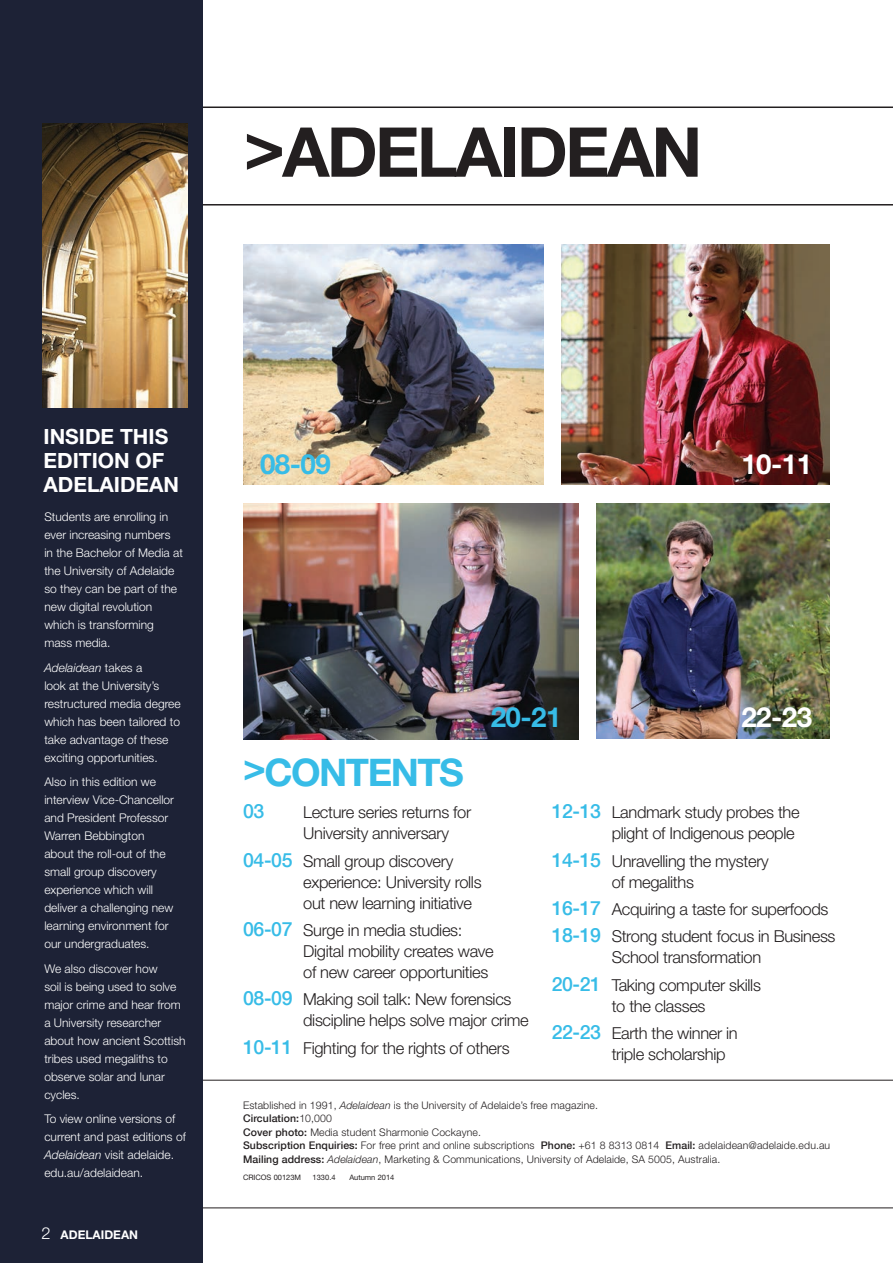
<style>
.page{position:relative;width:893px;height:1263px;background:#fff}
.page>*{position:absolute;margin:0;border:0;box-sizing:border-box;transform-origin:0 0}
.t1{font:700 68.85px "Helvetica Neue LT Std";letter-spacing:-.04em;color:#231f20}
.t2{font:700 38.1px "Helvetica Neue LT Std";letter-spacing:-.04em;color:#37bce7}
.t3{font:700 27.75px "Helvetica Neue LT Std";letter-spacing:-.02em;color:#37bce7}
.t4{font:700 27.75px "Helvetica Neue LT Std";letter-spacing:-.02em;color:#fff}
.t5{font:700 21px "Helvetica Neue LT Std";color:#fff}
.t6{font:500 19.5px "Helvetica Neue";color:#37bce7}
.t7{font:300 16.5px/21px "Helvetica Neue LT Std";letter-spacing:-.02em;color:#231f20}
.t8{font:300 12px/18px "Helvetica Neue LT Std";color:#fff}
.t9{font:700 12px "Helvetica Neue LT Std";color:#fff}
.t10{font:300 10.5px/13.5px "Helvetica Neue LT Std";letter-spacing:.01em;color:#231f20}
.t11{font:7.5px "Helvetica Neue LT Std";color:#231f20}
.s1{font-style:italic}
.s2{font-weight:300;font-size:16.5px}
.s3{font-family:"Helvetica Neue";font-weight:500;font-size:19.5px;color:#37bce7}
.s4{font-family:"Helvetica Neue";font-weight:500}
</style>
<div class="page">
<hr style="left:202px;top:107px;width:691px;height:1px;background:#231f20">
<hr style="left:202px;top:1080px;width:691px;height:1px;background:#231f20">
<div style="left:0;top:0;width:202px;height:1263px;background:#1d2236"></div>
<hr style="left:202px;top:1207px;width:691px;height:1px;background:#231f20">
<hr style="left:202px;top:204px;width:691px;height:2px;background:#231f20">
<img style="left:42px;top:123px;width:145px;height:284px">
<img style="left:243px;top:244px;width:300px;height:241px">
<img style="left:561px;top:244px;width:268px;height:241px">
<img style="left:597px;top:504px;width:232px;height:234px">
<img style="left:243px;top:504px;width:336px;height:235px">
<p class="t1" style="left:244px;top:110px;width:460px">&gt;ADELAIDEAN</p>
<p class="t5" style="left:44px;top:424px;width:20px">INSIDE</p>
<p class="t5" style="left:120px;top:424px;width:39px">THIS</p>
<p class="t5" style="left:44px;top:448px;width:13px">EDITION</p>
<p class="t5" style="left:136px;top:448px;width:15px">OF</p>
<p class="t5" style="left:44px;top:472px;width:29px">ADELAIDEAN</p>
<p class="t8" style="left:44px;top:508px;width:140px">Students are enrolling in ever increasing numbers<br>in the Bachelor of Media at the University of Adelaide so they can be part of the new digital revolution which is transforming mass media.</p>
<p class="t8" style="left:44px;top:658px;width:138px"><span class="s1">Adelaidean</span> takes a<br>look at the University’s restructured media degree which has been tailored to take advantage of these exciting opportunities.</p>
<p class="t8" style="left:44px;top:773px;width:131px">Also in this edition we interview Vice-Chancellor and President Professor<br>Warren Bebbington about the roll-out of the small group discovery experience which will deliver a challenging new learning environment for our undergraduates.</p>
<p class="t8" style="left:44px;top:959px;width:143px">We also discover how<br>soil is being used to solve major crime and hear from a University researcher about how ancient Scottish tribes used megaliths to observe solar and lunar cycles.</p>
<p class="t8" style="left:44px;top:1109px;width:143px">To view online versions of current and past editions of<br><span class="s1">Adelaidean</span> visit adelaide. edu.au/adelaidean.</p>
<p class="t9" style="left:41px;top:1227px;width:98px"><span class="s2">2</span> ADELAIDEAN</p>
<p class="t3" style="left:260px;top:447px;width:72px">08-09</p>
<p class="t4" style="left:741px;top:447px;width:72px">10-11</p>
<p class="t3" style="left:491px;top:700px;width:72px">20-21</p>
<p class="t4" style="left:741px;top:700px;width:72px">22-23</p>
<p class="t2" style="left:243px;top:749px;width:222px">&gt;CONTENTS</p>
<p class="t6" style="left:243px;top:796px;width:23px">03</p>
<p class="t7" style="left:303px;top:801px;width:170px">Lecture series returns for<br>University anniversary</p>
<p class="t7" style="left:303px;top:850px;width:180px;text-indent:-60px"><span class="s3">04-05</span> Small group discovery experience: University rolls out new learning initiative</p>
<p class="t7" style="left:303px;top:919px;width:192px;text-indent:-60px"><span class="s3">06-07</span> Surge in media studies:<br>Digital mobility creates wave of new career opportunities</p>
<p class="t7" style="left:303px;top:989px;width:227px;text-indent:-60px"><span class="s3">08-09</span> Making soil talk: New forensics discipline helps solve major crime</p>
<p class="t7" style="left:243px;top:1037px;width:268px"><span class="s3">10-11</span> Fighting for the rights of others</p>
<p class="t7" style="left:552px;top:801px;width:249px;text-align:right"><span class="s3">12-13</span> Landmark study probes the plight of Indigenous people</p>
<p class="t7" style="left:612px;top:850px;width:159px;text-indent:-60px"><span class="s3">14-15</span> Unravelling the mystery of megaliths</p>
<p class="t7" style="left:552px;top:895px;width:285px;line-height:27.5px"><span class="s3">16-17</span> Acquiring a taste for superfoods<br><span class="s3">18-19</span> Strong student focus in Business</p>
<p class="t7" style="left:552px;top:943px;width:211px;line-height:27.3px;text-align:right">School transformation<br><span class="s3">20-21</span> Taking computer skills</p>
<p class="t7" style="left:552px;top:992px;width:188px;line-height:27.3px;text-indent:60px">to the classes<br><span class="s3">22-23</span> Earth the winner in</p>
<p class="t7" style="left:612px;top:1043px;width:115px">triple scholarship</p>
<p class="t10" style="left:243px;top:1098px;width:589px">Established in 1991, <span class="s1">Adelaidean</span> is the University of Adelaide’s free magazine.<br><span class="s4">Circulation:</span>10,000<br><span class="s4">Cover photo:</span> Media student Sharmonie Cockayne.<br><span class="s4">Subscription Enquiries:</span> For free print and online subscriptions <span class="s4">Phone:</span> +61 8 8313 0814 <span class="s4">Email:</span> adelaidean@adelaide.edu.au <span class="s4">Mailing address:</span> <span class="s1">Adelaidean</span>, Marketing &amp; Communications, University of Adelaide, SA 5005, Australia.</p>
<p class="t11" style="left:243px;top:1173px;width:60px">CRICOS 00123M</p>
<p class="t11" style="left:313px;top:1173px;width:24px">1330.4</p>
<p class="t11" style="left:349px;top:1173px;width:47px">Autumn 2014</p>
</div>
